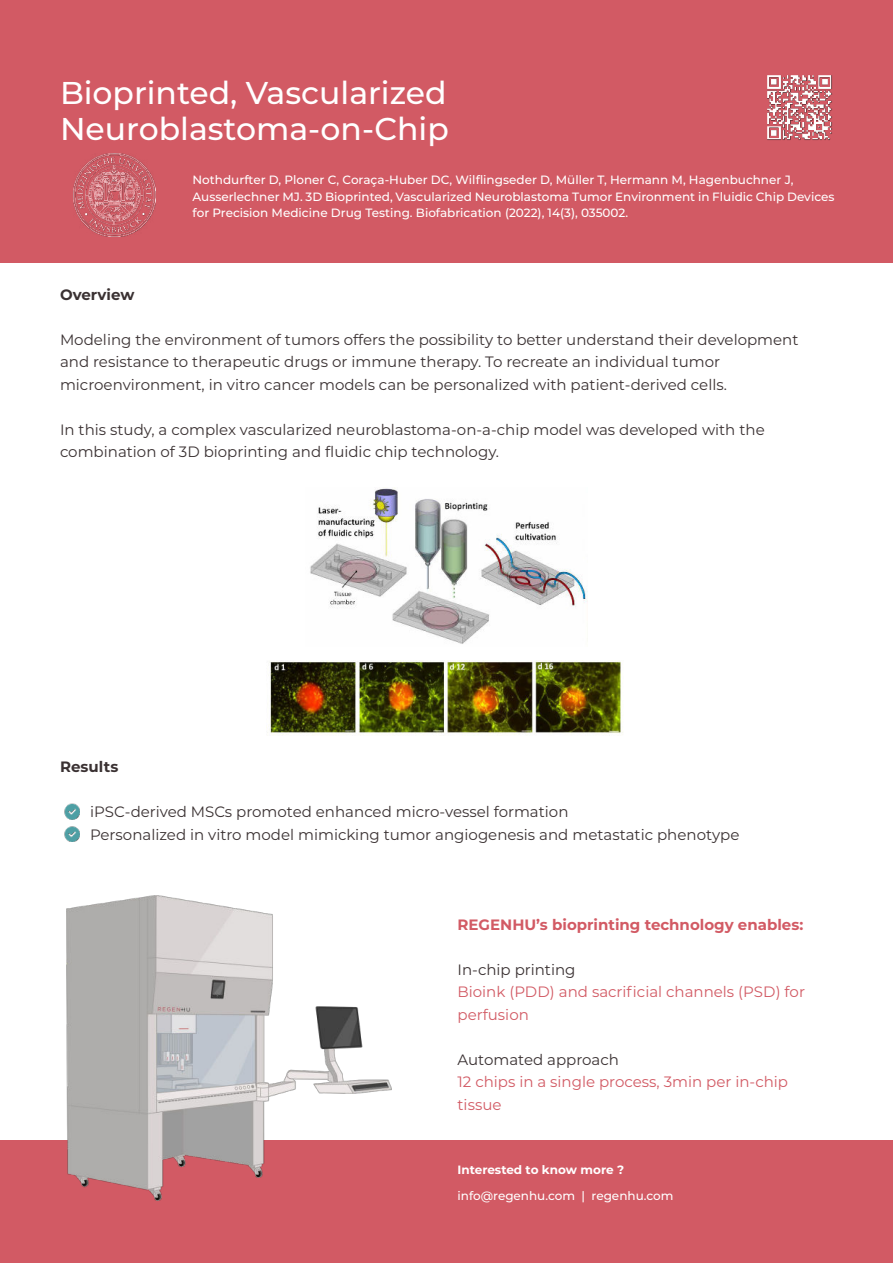
<style>
.page{position:relative;width:893px;height:1263px;background:#fff}
.page>*{position:absolute;margin:0;border:0;box-sizing:border-box;transform-origin:0 0}
.t1{font:500 31.5px/36px "Montserrat";color:#fff}
.t2{font:15px/22.5px "Montserrat";color:#3a3132}
.t3{font:15px/22.5px "Montserrat";color:#d25a64}
.t4{font:700 15px "Montserrat";color:#d25a64}
.t5{font:700 15px "Montserrat";color:#3a3132}
.t6{font:500 12px/16.5px "Montserrat";color:#fff}
.t7{font:700 12px "Montserrat";color:#fff}
</style>
<div class="page">
<div style="left:0;top:0;width:893px;height:263px;background:#d25a64"></div>
<div style="left:0;top:1140px;width:893px;height:123px;background:#d25a64"></div>
<img style="left:767px;top:75px;width:65px;height:65px">
<img style="left:66px;top:896px;width:325px;height:304px">
<img style="left:64px;top:803px;width:16px;height:39px">
<img style="left:73px;top:154px;width:83px;height:82px">
<img style="left:310px;top:488px;width:277px;height:156px">
<img style="left:266px;top:660px;width:357px;height:75px">
<h1 class="t1" style="left:60px;top:77px;width:390px">Bioprinted, Vascularized<br>Neuroblastoma-on-Chip</h1>
<p class="t6" style="left:193px;top:173px;width:643px">Nothdurfter D, Ploner C, Coraça-Huber DC, Wilflingseder D, Müller T, Hermann M, Hagenbuchner J,<br>Ausserlechner MJ. 3D Bioprinted, Vascularized Neuroblastoma Tumor Environment in Fluidic Chip Devices for Precision Medicine Drug Testing. Biofabrication (2022), 14(3), 035002.</p>
<p class="t5" style="left:60px;top:288px;width:76px">Overview</p>
<p class="t2" style="left:60px;top:329px;width:740px">Modeling the environment of tumors offers the possibility to better understand their development and resistance to therapeutic drugs or immune therapy. To recreate an individual tumor microenvironment, in vitro cancer models can be personalized with patient-derived cells.</p>
<p class="t2" style="left:60px;top:419px;width:706px">In this study, a complex vascularized neuroblastoma-on-a-chip model was developed with the combination of 3D bioprinting and fluidic chip technology.</p>
<p class="t5" style="left:60px;top:760px;width:60px">Results</p>
<p class="t2" style="left:90px;top:802px;width:480px">iPSC-derived MSCs promoted enhanced micro-vessel formation</p>
<p class="t2" style="left:90px;top:824px;width:651px">Personalized in vitro model mimicking tumor angiogenesis and metastatic phenotype</p>
<p class="t4" style="left:458px;top:918px;width:347px">REGENHU’s bioprinting technology enables:</p>
<p class="t2" style="left:458px;top:959px;width:120px">In-chip printing</p>
<p class="t3" style="left:458px;top:982px;width:349px">Bioink (PDD) and sacrificial channels (PSD) for perfusion</p>
<p class="t2" style="left:458px;top:1049px;width:163px">Automated approach</p>
<p class="t3" style="left:458px;top:1072px;width:332px">12 chips in a single process, 3min per in-chip tissue</p>
<p class="t7" style="left:458px;top:1165px;width:168px">Interested to know more ?</p>
<p class="t6" style="left:458px;top:1188px;width:217px">info@regenhu.com | regenhu.com</p>
</div>
